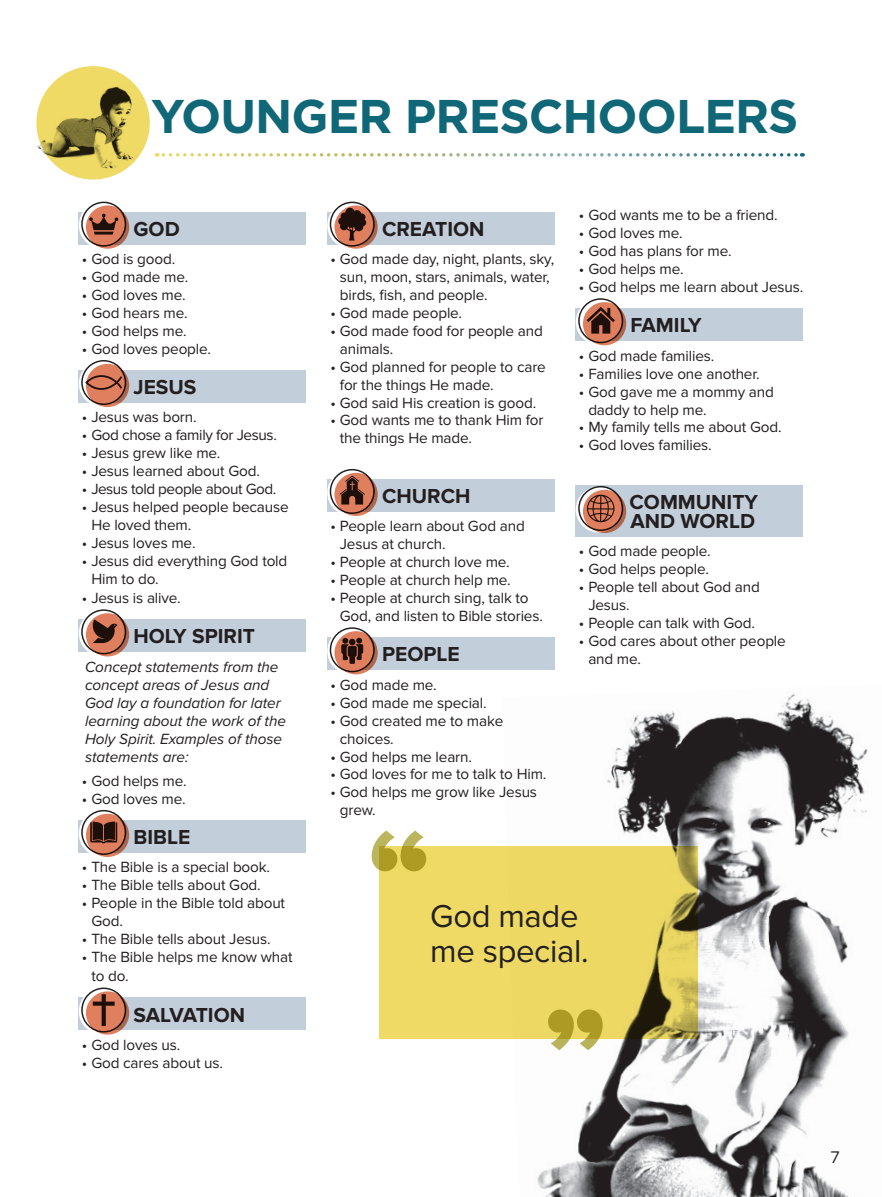
<style>
.page{position:relative;width:882px;height:1197px;background:#fff}
.page>*{position:absolute;margin:0;border:0;box-sizing:border-box;transform-origin:0 0}
.t1{font:700 47.25px "Gotham";letter-spacing:-.02em;color:#106778}
.t2{font:32.9px/35px "Proxima Nova";letter-spacing:-.01em;color:#231f20}
.t3{font:700 21px/19.2px "Proxima Nova";color:#231f20}
.t4{font:16.62px "Gotham";color:#231f20}
.t5{font:15.4px/17.8px "Proxima Nova";letter-spacing:-.01em;color:#231f20}
.t6{font:italic 15.4px/17.8px "Proxima Nova";letter-spacing:-.005em;color:#231f20}
.t7{font:15.4px "Proxima Nova";letter-spacing:-.03em;color:#231f20}
</style>
<div class="page">
<img style="left:501px;top:694px;width:367px;height:503px">
<div style="left:79px;top:212px;width:227px;height:32px;background:#c3cedb"></div>
<div style="left:79px;top:370px;width:227px;height:33px;background:#c3cedb"></div>
<div style="left:79px;top:620px;width:227px;height:32px;background:#c3cedb"></div>
<div style="left:79px;top:820px;width:227px;height:33px;background:#c3cedb"></div>
<div style="left:79px;top:998px;width:227px;height:32px;background:#c3cedb"></div>
<div style="left:79px;top:202px;width:46px;height:46px;background:#fff;border-radius:50%"></div>
<svg style="left:86px;top:205px;width:43px;height:44px"></svg>
<svg style="left:81px;top:202px;width:45px;height:45px"></svg>
<svg style="left:83px;top:203px;width:42px;height:42px"></svg>
<svg style="left:89px;top:214px;width:29px;height:21px"></svg>
<svg style="left:79px;top:361px;width:46px;height:46px"></svg>
<svg style="left:86px;top:364px;width:43px;height:43px"></svg>
<svg style="left:81px;top:360px;width:45px;height:45px"></svg>
<svg style="left:83px;top:362px;width:42px;height:42px"></svg>
<svg style="left:85px;top:375px;width:37px;height:15px"></svg>
<svg style="left:79px;top:610px;width:46px;height:46px"></svg>
<svg style="left:86px;top:613px;width:43px;height:43px"></svg>
<svg style="left:81px;top:609px;width:45px;height:45px"></svg>
<svg style="left:83px;top:611px;width:42px;height:42px"></svg>
<svg style="left:93px;top:619px;width:25px;height:24px"></svg>
<svg style="left:79px;top:811px;width:46px;height:46px"></svg>
<svg style="left:86px;top:814px;width:43px;height:43px"></svg>
<svg style="left:81px;top:810px;width:45px;height:45px"></svg>
<svg style="left:83px;top:811px;width:42px;height:42px"></svg>
<svg style="left:90px;top:821px;width:27px;height:23px"></svg>
<svg style="left:79px;top:988px;width:46px;height:46px"></svg>
<svg style="left:86px;top:991px;width:43px;height:44px"></svg>
<svg style="left:81px;top:988px;width:45px;height:45px"></svg>
<svg style="left:83px;top:989px;width:42px;height:42px"></svg>
<svg style="left:93px;top:994px;width:22px;height:32px"></svg>
<div style="left:327px;top:212px;width:228px;height:32px;background:#c3cedb"></div>
<div style="left:327px;top:479px;width:228px;height:33px;background:#c3cedb"></div>
<div style="left:327px;top:637px;width:228px;height:33px;background:#c3cedb"></div>
<svg style="left:327px;top:202px;width:46px;height:46px"></svg>
<svg style="left:334px;top:205px;width:44px;height:44px"></svg>
<svg style="left:330px;top:202px;width:45px;height:45px"></svg>
<svg style="left:331px;top:203px;width:42px;height:42px"></svg>
<svg style="left:338px;top:208px;width:28px;height:33px"></svg>
<svg style="left:327px;top:470px;width:46px;height:46px"></svg>
<svg style="left:334px;top:473px;width:44px;height:43px"></svg>
<svg style="left:330px;top:469px;width:45px;height:45px"></svg>
<svg style="left:331px;top:470px;width:42px;height:42px"></svg>
<svg style="left:340px;top:476px;width:25px;height:29px"></svg>
<svg style="left:327px;top:628px;width:46px;height:46px"></svg>
<svg style="left:334px;top:631px;width:44px;height:43px"></svg>
<svg style="left:330px;top:627px;width:45px;height:45px"></svg>
<svg style="left:331px;top:629px;width:42px;height:42px"></svg>
<svg style="left:341px;top:638px;width:22px;height:26px"></svg>
<div style="left:576px;top:308px;width:227px;height:33px;background:#c3cedb"></div>
<div style="left:576px;top:485px;width:227px;height:51px;background:#c3cedb"></div>
<svg style="left:576px;top:299px;width:46px;height:46px"></svg>
<svg style="left:583px;top:302px;width:43px;height:43px"></svg>
<svg style="left:578px;top:298px;width:45px;height:45px"></svg>
<svg style="left:580px;top:300px;width:42px;height:42px"></svg>
<svg style="left:587px;top:307px;width:28px;height:27px"></svg>
<svg style="left:576px;top:487px;width:46px;height:46px"></svg>
<svg style="left:583px;top:490px;width:43px;height:43px"></svg>
<svg style="left:578px;top:486px;width:45px;height:45px"></svg>
<svg style="left:580px;top:487px;width:42px;height:42px"></svg>
<svg style="left:587px;top:495px;width:28px;height:27px"></svg>
<div style="left:36px;top:66px;width:114px;height:114px;background:#eeda64;border-radius:50%"></div>
<img style="left:36px;top:76px;width:114px;height:98px">
<div style="left:379px;top:846px;width:319px;height:192px;background:#eeda64"></div>
<svg style="left:372px;top:831px;width:54px;height:40px"></svg>
<svg style="left:548px;top:1009px;width:55px;height:41px"></svg>
<svg style="left:163px;top:153px;width:640px;height:4px"></svg>
<h1 class="t1" style="left:151px;top:85px;width:649px">YOUNGER PRESCHOOLERS</h1>
<h3 class="t3" style="left:134px;top:219px;width:48px">GOD</h3>
<p class="t5" style="left:82px;top:250px;width:95px">• God is good.</p>
<p class="t5" style="left:82px;top:268px;width:108px">• God made me.</p>
<p class="t5" style="left:82px;top:286px;width:105px">• God loves me.</p>
<p class="t5" style="left:82px;top:304px;width:107px">• God hears me.</p>
<p class="t5" style="left:82px;top:322px;width:106px">• God helps me.</p>
<p class="t5" style="left:82px;top:340px;width:131px">• God loves people.</p>
<h3 class="t3" style="left:134px;top:378px;width:65px">JESUS</h3>
<p class="t5" style="left:82px;top:409px;width:116px">• Jesus was born.</p>
<p class="t5" style="left:82px;top:427px;width:196px">• God chose a family for Jesus.</p>
<p class="t5" style="left:82px;top:445px;width:140px">• Jesus grew like me.</p>
<p class="t5" style="left:82px;top:462px;width:179px">• Jesus learned about God.</p>
<p class="t7" style="left:82px;top:480px;width:196px">• Jesus told people about God.</p>
<p class="t5" style="left:91px;top:498px;width:199px;text-indent:-9px">• Jesus helped people because<br>He loved them.</p>
<p class="t5" style="left:82px;top:534px;width:115px">• Jesus loves me.</p>
<p class="t5" style="left:91px;top:552px;width:198px;text-indent:-9px">• Jesus did everything God told<br>Him to do.</p>
<p class="t5" style="left:82px;top:589px;width:100px">• Jesus is alive.</p>
<h3 class="t3" style="left:134px;top:627px;width:123px">HOLY SPIRIT</h3>
<p class="t6" style="left:85px;top:657px;width:203px">Concept statements from the concept areas of Jesus and<br>God lay a foundation for later learning about the work of the<br>Holy Spirit. Examples of those statements are:</p>
<p class="t5" style="left:82px;top:772px;width:106px">• God helps me.</p>
<p class="t5" style="left:82px;top:790px;width:105px">• God loves me.</p>
<h3 class="t3" style="left:134px;top:828px;width:58px">BIBLE</h3>
<p class="t5" style="left:82px;top:859px;width:190px">• The Bible is a special book.</p>
<p class="t5" style="left:82px;top:877px;width:180px">• The Bible tells about God.</p>
<p class="t5" style="left:91px;top:894px;width:195px;text-indent:-9px">• People in the Bible told about<br>God.</p>
<p class="t5" style="left:82px;top:930px;width:190px">• The Bible tells about Jesus.</p>
<p class="t5" style="left:91px;top:948px;width:203px;line-height:19.2px;text-indent:-9px">• The Bible helps me know what to do.</p>
<h3 class="t3" style="left:134px;top:1005px;width:113px">SALVATION</h3>
<p class="t5" style="left:82px;top:1036px;width:100px">• God loves us.</p>
<p class="t5" style="left:82px;top:1054px;width:143px">• God cares about us.</p>
<h3 class="t3" style="left:382px;top:219px;width:104px">CREATION</h3>
<p class="t5" style="left:340px;top:250px;width:216px;text-indent:-9px">• God made day, night, plants, sky, sun, moon, stars, animals, water, birds, fish, and people.</p>
<p class="t5" style="left:330px;top:304px;width:133px">• God made people.</p>
<p class="t5" style="left:340px;top:322px;width:205px;text-indent:-9px">• God made food for people and animals.</p>
<p class="t5" style="left:340px;top:358px;width:208px;text-indent:-9px">• God planned for people to care for the things He made.</p>
<p class="t5" style="left:330px;top:394px;width:207px">• God said His creation is good.</p>
<p class="t5" style="left:340px;top:412px;width:205px;text-indent:-9px">• God wants me to thank Him for the things He made.</p>
<h3 class="t3" style="left:382px;top:487px;width:90px">CHURCH</h3>
<p class="t5" style="left:340px;top:518px;width:186px;text-indent:-9px">• People learn about God and<br>Jesus at church.</p>
<p class="t5" style="left:330px;top:553px;width:181px">• People at church love me.</p>
<p class="t5" style="left:330px;top:571px;width:182px">• People at church help me.</p>
<p class="t5" style="left:340px;top:589px;width:205px;text-indent:-9px">• People at church sing, talk to<br>God, and listen to Bible stories.</p>
<h3 class="t3" style="left:382px;top:645px;width:79px">PEOPLE</h3>
<p class="t5" style="left:330px;top:676px;width:108px">• God made me.</p>
<p class="t5" style="left:330px;top:694px;width:158px">• God made me special.</p>
<p class="t5" style="left:340px;top:712px;width:165px;text-indent:-9px">• God created me to make choices.</p>
<p class="t5" style="left:330px;top:748px;width:143px">• God helps me learn.</p>
<p class="t5" style="left:330px;top:766px;width:218px">• God loves for me to talk to Him.</p>
<p class="t5" style="left:340px;top:784px;width:199px;text-indent:-9px">• God helps me grow like Jesus grew.</p>
<p class="t5" style="left:579px;top:206px;width:200px">• God wants me to be a friend.</p>
<p class="t5" style="left:579px;top:224px;width:105px">• God loves me.</p>
<p class="t5" style="left:579px;top:242px;width:154px">• God has plans for me.</p>
<p class="t5" style="left:579px;top:260px;width:106px">• God helps me.</p>
<p class="t5" style="left:579px;top:278px;width:226px">• God helps me learn about Jesus.</p>
<h3 class="t3" style="left:631px;top:316px;width:73px">FAMILY</h3>
<p class="t5" style="left:579px;top:347px;width:137px">• God made families.</p>
<p class="t5" style="left:579px;top:365px;width:182px">• Families love one another.</p>
<p class="t5" style="left:588px;top:383px;width:187px;text-indent:-9px">• God gave me a mommy and daddy to help me.</p>
<p class="t5" style="left:579px;top:419px;width:204px">• My family tells me about God.</p>
<p class="t5" style="left:579px;top:437px;width:134px">• God loves families.</p>
<h3 class="t3" style="left:630px;top:492px;width:130px">COMMUNITY<br>AND WORLD</h3>
<p class="t5" style="left:579px;top:542px;width:133px">• God made people.</p>
<p class="t5" style="left:579px;top:560px;width:132px">• God helps people.</p>
<p class="t5" style="left:588px;top:578px;width:173px;text-indent:-9px">• People tell about God and<br>Jesus.</p>
<p class="t5" style="left:579px;top:614px;width:178px">• People can talk with God.</p>
<p class="t5" style="left:588px;top:632px;width:199px;text-indent:-9px">• God cares about other people and me.</p>
<h2 class="t2" style="left:430px;top:899px;width:160px">God made me special.</h2>
<p class="t4" style="left:830px;top:1147px;width:11px">7</p>
</div>
